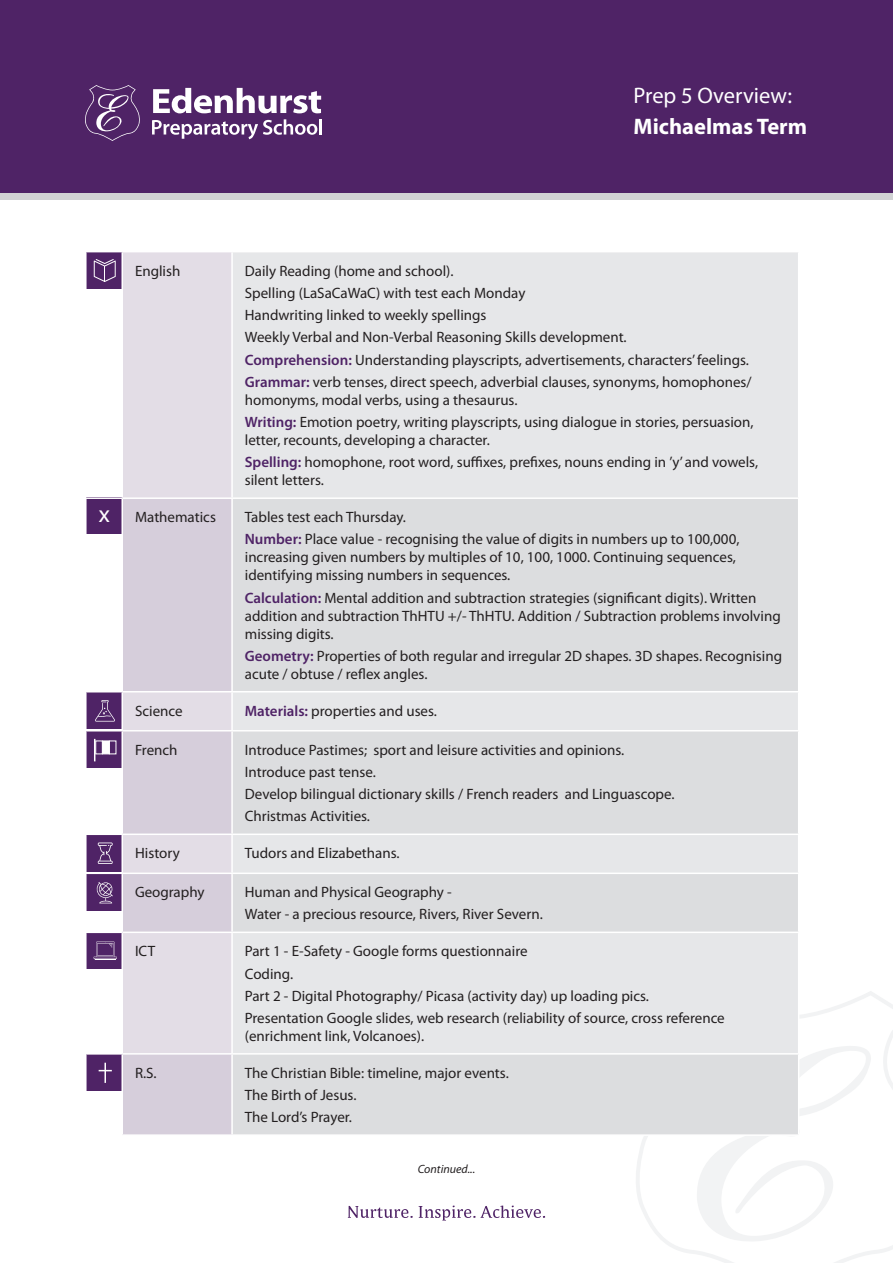
<style>
.page{position:relative;width:893px;height:1263px;background:#fff}
.page>*{position:absolute;margin:0;border:0;box-sizing:border-box;transform-origin:0 0}
.t1{font:24px "Myriad Pro";color:#fff}
.t2{font:22.5px "Myriad Pro";color:#fff}
.t3{font:700 22.5px "Myriad Pro";color:#fff}
.t4{font:15px/22.2px "Myriad Pro";color:#231f20}
.t5{font:italic 12px "Myriad Pro";color:#231f20}
.s1{font-weight:600;color:#4f2366}
</style>
<div class="page">
<div style="left:86px;top:1054px;width:37px;height:37px;background:#4f2366"></div>
<hr style="left:104px;top:1063px;width:2px;height:20px;background:#fff">
<div style="left:86px;top:252px;width:37px;height:37px;background:#4f2366"></div>
<svg style="left:94px;top:259px;width:22px;height:23px"></svg>
<div style="left:86px;top:497px;width:37px;height:37px;background:#4f2366"></div>
<div style="left:86px;top:692px;width:37px;height:37px;background:#4f2366"></div>
<svg style="left:95px;top:700px;width:20px;height:21px"></svg>
<div style="left:86px;top:731px;width:37px;height:37px;background:#4f2366"></div>
<div style="left:95px;top:740px;width:8px;height:14px;border:1px solid #fff"></div>
<div style="left:102px;top:740px;width:8px;height:14px;background:#fff;border:1px solid #fff"></div>
<div style="left:109px;top:740px;width:7px;height:14px;border:1px solid #fff"></div>
<svg style="left:94px;top:739px;width:1px;height:22px"></svg>
<div style="left:86px;top:835px;width:37px;height:37px;background:#4f2366"></div>
<svg style="left:98px;top:842px;width:15px;height:22px"></svg>
<div style="left:86px;top:874px;width:37px;height:37px;background:#4f2366"></div>
<svg style="left:96px;top:882px;width:17px;height:21px"></svg>
<div style="left:86px;top:932px;width:37px;height:36px;background:#4f2366"></div>
<svg style="left:94px;top:941px;width:23px;height:19px"></svg>
<div style="left:0;top:0;width:893px;height:198px;background:#4f2366"></div>
<svg style="left:85px;top:85px;width:55px;height:56px"></svg>
<svg style="left:153px;top:88px;width:168px;height:25px"></svg>
<svg style="left:152px;top:119px;width:165px;height:20px"></svg>
<hr style="left:319px;top:119px;width:3px;height:16px;background:#fff">
<svg style="left:636px;top:991px;width:257px;height:272px"></svg>
<svg style="left:695px;top:1031px;width:176px;height:212px"></svg>
<svg style="left:348px;top:1206px;width:65px;height:12px"></svg>
<svg style="left:419px;top:1205px;width:126px;height:15px"></svg>
<div style="left:0;top:193px;width:893px;height:7px;background:#d1d2d4"></div>
<div style="left:123px;top:252px;width:108px;height:245px;background:#e3dde6"></div>
<div style="left:233px;top:252px;width:565px;height:245px;background:#e6e7e9"></div>
<svg style="left:123px;top:499px;width:108px;height:635px;fill:#d6cedb"></svg>
<svg style="left:233px;top:499px;width:565px;height:635px;fill:#dcdddf"></svg>
<hr style="left:85px;top:252px;width:2px;height:245px;background:#fff">
<hr style="left:121px;top:252px;width:2px;height:245px;background:#fff">
<hr style="left:85px;top:497px;width:37px;height:2px;background:#fff">
<hr style="left:85px;top:499px;width:2px;height:192px;background:#fff">
<hr style="left:122px;top:497px;width:110px;height:2px;background:#fff">
<hr style="left:121px;top:499px;width:2px;height:192px;background:#fff">
<hr style="left:85px;top:692px;width:2px;height:38px;background:#fff">
<hr style="left:122px;top:691px;width:110px;height:1px;background:#fff">
<hr style="left:121px;top:692px;width:2px;height:38px;background:#fff">
<hr style="left:232px;top:691px;width:567px;height:1px;background:#fff">
<hr style="left:85px;top:731px;width:2px;height:102px;background:#fff">
<hr style="left:122px;top:730px;width:110px;height:1px;background:#fff">
<hr style="left:121px;top:731px;width:2px;height:102px;background:#fff">
<hr style="left:232px;top:730px;width:567px;height:1px;background:#fff">
<hr style="left:85px;top:835px;width:2px;height:37px;background:#fff">
<hr style="left:122px;top:833px;width:110px;height:2px;background:#fff">
<hr style="left:121px;top:835px;width:2px;height:37px;background:#fff">
<hr style="left:232px;top:833px;width:567px;height:2px;background:#fff">
<hr style="left:85px;top:874px;width:2px;height:57px;background:#fff">
<hr style="left:122px;top:872px;width:110px;height:2px;background:#fff">
<hr style="left:121px;top:874px;width:2px;height:57px;background:#fff">
<hr style="left:232px;top:872px;width:567px;height:2px;background:#fff">
<hr style="left:85px;top:931px;width:37px;height:2px;background:#fff">
<hr style="left:85px;top:933px;width:2px;height:120px;background:#fff">
<hr style="left:122px;top:931px;width:110px;height:2px;background:#fff">
<hr style="left:121px;top:933px;width:2px;height:120px;background:#fff">
<hr style="left:232px;top:931px;width:567px;height:2px;background:#fff">
<hr style="left:798px;top:933px;width:1px;height:120px;background:#fff">
<hr style="left:85px;top:1054px;width:2px;height:80px;background:#fff">
<hr style="left:122px;top:1053px;width:110px;height:1px;background:#fff">
<hr style="left:121px;top:1054px;width:2px;height:80px;background:#fff">
<hr style="left:232px;top:1053px;width:567px;height:1px;background:#fff">
<hr style="left:798px;top:1054px;width:1px;height:80px;background:#fff">
<hr style="left:232px;top:1134px;width:567px;height:2px;background:#fff">
<h2 class="t2" style="left:634px;top:82px;width:160px">Prep 5 Overview:</h2>
<h2 class="t3" style="left:634px;top:112px;width:175px">Michaelmas Term</h2>
<h1 class="t1" style="left:99px;top:499px;width:13px">x</h1>
<p class="t4" style="left:135px;top:259px;width:47px">English</p>
<p class="t4" style="left:245px;top:259px;width:508px">Daily Reading (home and school).<br>Spelling (LaSaCaWaC) with test each Monday<br>Handwriting linked to weekly spellings<br>Weekly Verbal and Non-Verbal Reasoning Skills development.<br><span class="s1">Comprehension:</span> Understanding playscripts, advertisements, characters’ feelings.<br><span class="s1">Grammar:</span> verb tenses, direct speech, adverbial clauses, synonyms, homophones/</p>
<p class="t4" style="left:245px;top:388px;width:510px">homonyms, modal verbs, using a thesaurus.<br><span class="s1">Writing:</span> Emotion poetry, writing playscripts, using dialogue in stories, persuasion,</p>
<p class="t4" style="left:245px;top:429px;width:515px">letter, recounts, developing a character.<br><span class="s1">Spelling:</span> homophone, root word, suffixes, prefixes, nouns ending in ’y’ and vowels,</p>
<p class="t4" style="left:245px;top:469px;width:81px">silent letters.</p>
<p class="t4" style="left:135px;top:506px;width:82px">Mathematics</p>
<p class="t4" style="left:245px;top:506px;width:496px">Tables test each Thursday.<br><span class="s1">Number:</span> Place value - recognising the value of digits in numbers up to 100,000,</p>
<p class="t4" style="left:245px;top:548px;width:493px;line-height:18px">increasing given numbers by multiples of 10, 100, 1000. Continuing sequences, identifying missing numbers in sequences.</p>
<p class="t4" style="left:245px;top:588px;width:537px;line-height:18px"><span class="s1">Calculation:</span> Mental addition and subtraction strategies (significant digits). Written addition and subtraction ThHTU +/- ThHTU. Addition / Subtraction problems involving missing digits.</p>
<p class="t4" style="left:245px;top:647px;width:539px;line-height:18px"><span class="s1">Geometry:</span> Properties of both regular and irregular 2D shapes. 3D shapes. Recognising acute / obtuse / reflex angles.</p>
<p class="t4" style="left:135px;top:699px;width:49px">Science</p>
<p class="t4" style="left:245px;top:699px;width:194px"><span class="s1">Materials:</span> properties and uses.</p>
<p class="t4" style="left:135px;top:738px;width:44px">French</p>
<p class="t4" style="left:245px;top:738px;width:431px">Introduce Pastimes; sport and leisure activities and opinions.<br>Introduce past tense.<br>Develop bilingual dictionary skills / French readers and Linguascope.<br>Christmas Activities.</p>
<p class="t4" style="left:135px;top:842px;width:46px">History</p>
<p class="t4" style="left:245px;top:842px;width:156px">Tudors and Elizabethans.</p>
<p class="t4" style="left:135px;top:881px;width:71px">Geography</p>
<p class="t4" style="left:245px;top:881px;width:300px">Human and Physical Geography -<br>Water - a precious resource, Rivers, River Severn.</p>
<p class="t4" style="left:135px;top:940px;width:22px">ICT</p>
<p class="t4" style="left:245px;top:940px;width:481px">Part 1 - E-Safety - Google forms questionnaire<br>Coding.<br>Part 2 - Digital Photography/ Picasa (activity day) up loading pics.<br>Presentation Google slides, web research (reliability of source, cross reference</p>
<p class="t4" style="left:245px;top:1025px;width:181px">(enrichment link, Volcanoes).</p>
<p class="t4" style="left:135px;top:1061px;width:23px">R.S.</p>
<p class="t4" style="left:245px;top:1061px;width:265px">The Christian Bible: timeline, major events.<br>The Birth of Jesus.<br>The Lord’s Prayer.</p>
<p class="t5" style="left:418px;top:1162px;width:59px">Continued...</p>
</div>
